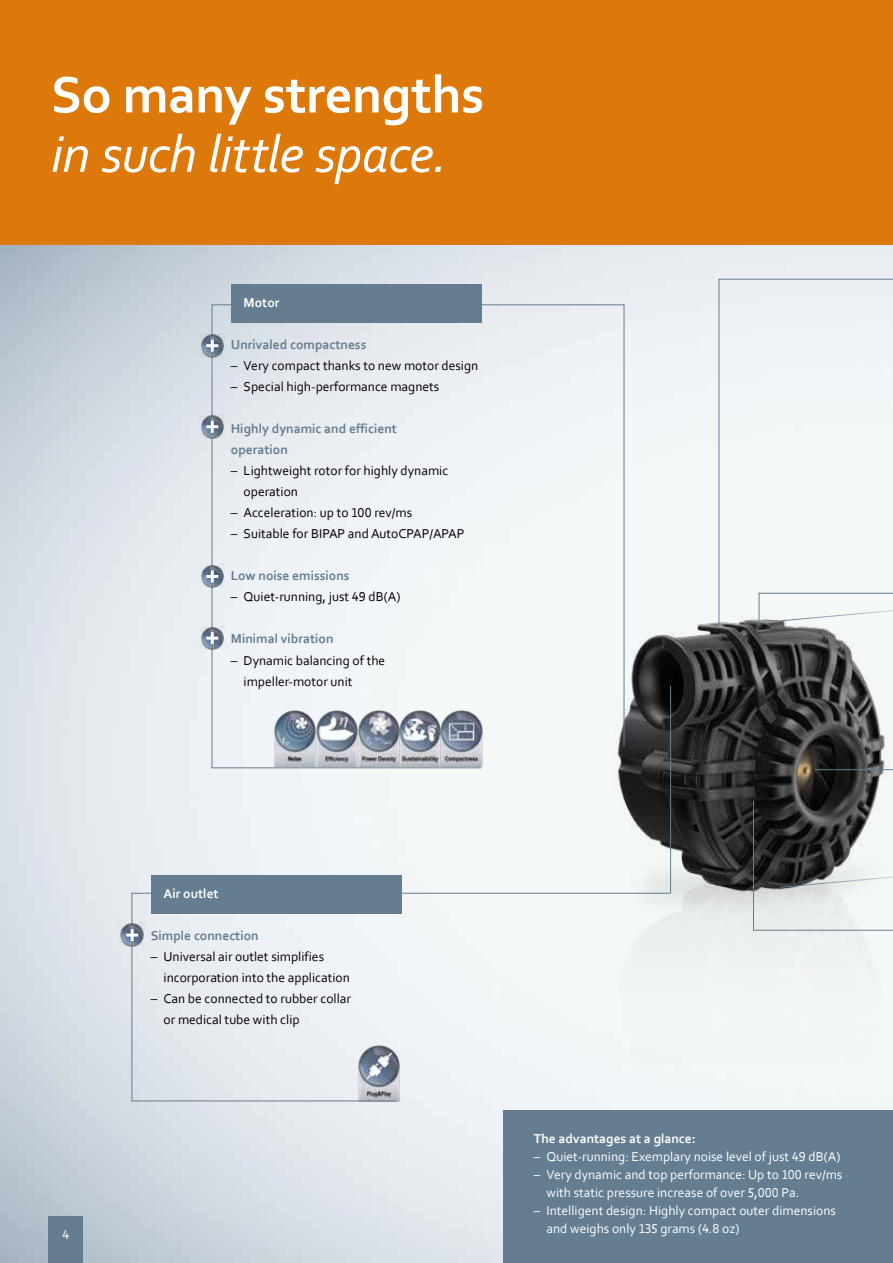
<style>
.page{position:relative;width:893px;height:1263px;background:#fff}
.page>*{position:absolute;margin:0;border:0;box-sizing:border-box;transform-origin:0 0}
.t1{font:italic 54px "Corbel";letter-spacing:-.015em;color:#fff}
.t2{font:700 54px "Corbel";letter-spacing:-.005em;color:#fff}
.t3{font:13.5px/21px "Corbel";color:#000}
.t4{font:13.5px/18px "Corbel";color:#fff}
.t5{font:700 13.5px/21px "Corbel";color:#647d91}
.t6{font:700 13.5px "Corbel";color:#fff}
</style>
<div class="page">
<img style="left:0;top:244px;width:893px;height:1019px">
<div style="left:0;top:0;width:893px;height:244px;background:#dd790a"></div>
<img style="left:613px;top:606px;width:280px;height:504px">
<svg style="left:211px;top:304px;width:414px;height:381px"></svg>
<div style="left:718px;top:278px;width:175px;height:350px;background:#f2f5f7"></div>
<svg style="left:814px;top:746px;width:79px;height:25px;background:#474949"></svg>
<img style="left:199px;top:333px;width:27px;height:26px">
<svg style="left:206px;top:340px;width:12px;height:12px"></svg>
<img style="left:199px;top:414px;width:27px;height:26px">
<svg style="left:206px;top:421px;width:12px;height:12px"></svg>
<img style="left:199px;top:564px;width:27px;height:25px">
<svg style="left:206px;top:570px;width:12px;height:12px"></svg>
<div style="left:231px;top:285px;width:251px;height:38px;background:#647d91"></div>
<svg style="left:131px;top:685px;width:540px;height:417px"></svg>
<div style="left:151px;top:875px;width:251px;height:39px;background:#647d91"></div>
<img style="left:119px;top:922px;width:27px;height:26px">
<svg style="left:126px;top:929px;width:12px;height:12px"></svg>
<img style="left:199px;top:625px;width:27px;height:26px">
<svg style="left:206px;top:632px;width:12px;height:12px"></svg>
<img style="left:273px;top:709px;width:41px;height:57px">
<img style="left:439px;top:709px;width:44px;height:58px">
<img style="left:401px;top:709px;width:42px;height:57px">
<img style="left:314px;top:709px;width:42px;height:58px">
<img style="left:356px;top:709px;width:45px;height:58px">
<svg style="left:753px;top:800px;width:140px;height:131px"></svg>
<div style="left:758px;top:504px;width:135px;height:122px;background:#f4f8f7"></div>
<div style="left:504px;top:1110px;width:389px;height:153px;background:#647d91"></div>
<div style="left:49px;top:1216px;width:34px;height:47px;background:#647d91"></div>
<h1 class="t2" style="left:51px;top:61px;width:435px">So many strengths</h1>
<h1 class="t1" style="left:51px;top:120px;width:398px">in such little space.</h1>
<p class="t6" style="left:244px;top:295px;width:37px">Motor</p>
<p class="t5" style="left:231px;top:334px;width:137px">Unrivaled compactness</p>
<p class="t3" style="left:231px;top:355px;width:249px">– Very compact thanks to new motor design</p>
<p class="t3" style="left:231px;top:376px;width:210px">– Special high-performance magnets</p>
<p class="t5" style="left:231px;top:418px;width:168px">Highly dynamic and efficient operation</p>
<p class="t3" style="left:244px;top:460px;width:206px;text-indent:-13px">– Lightweight rotor for highly dynamic operation</p>
<p class="t3" style="left:231px;top:502px;width:183px">– Acceleration: up to 100 rev/ms</p>
<p class="t3" style="left:231px;top:523px;width:235px">– Suitable for BIPAP and AutoCPAP/APAP</p>
<p class="t5" style="left:231px;top:565px;width:120px">Low noise emissions</p>
<p class="t3" style="left:231px;top:586px;width:171px">– Quiet-running, just 49 dB(A)</p>
<p class="t5" style="left:231px;top:628px;width:104px">Minimal vibration</p>
<p class="t3" style="left:244px;top:649px;width:143px;text-indent:-13px">– Dynamic balancing of the impeller-motor unit</p>
<p class="t4" style="left:62px;top:1225px;width:8px">4</p>
<p class="t6" style="left:164px;top:885px;width:57px">Air outlet</p>
<p class="t5" style="left:151px;top:925px;width:109px">Simple connection</p>
<p class="t3" style="left:164px;top:946px;width:188px;text-indent:-13px">– Universal air outlet simplifies incorporation into the application</p>
<p class="t3" style="left:164px;top:988px;width:189px;text-indent:-13px">– Can be connected to rubber collar or medical tube with clip</p>
<p class="t6" style="left:534px;top:1130px;width:164px">The advantages at a glance:</p>
<p class="t4" style="left:534px;top:1147px;width:308px">– Quiet-running: Exemplary noise level of just 49 dB(A)</p>
<p class="t4" style="left:546px;top:1165px;width:297px;text-indent:-13px">– Very dynamic and top performance: Up to 100 rev/ms with static pressure increase of over 5,000 Pa.</p>
<p class="t4" style="left:546px;top:1201px;width:291px;text-indent:-13px">– Intelligent design: Highly compact outer dimensions and weighs only 135 grams (4.8 oz)</p>
</div>
